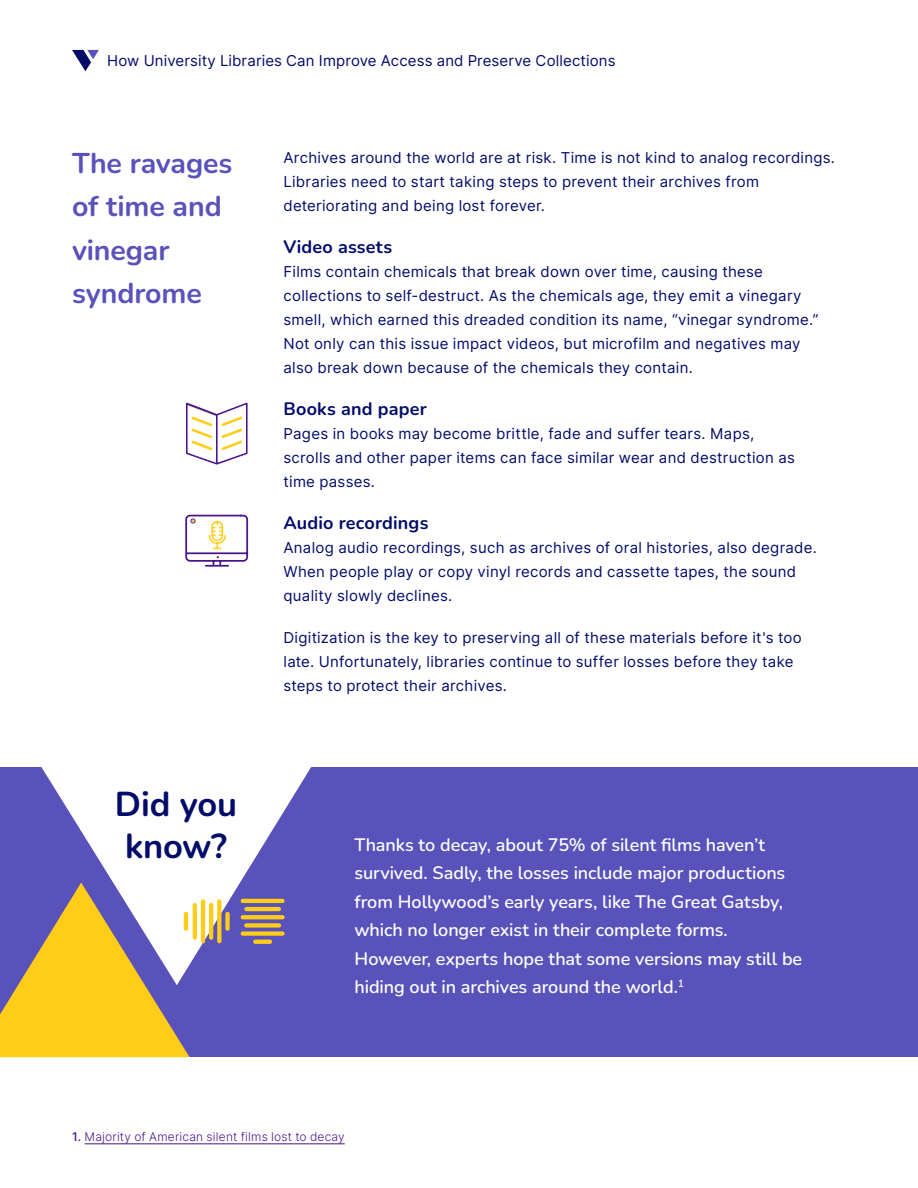
<style>
.page{position:relative;width:918px;height:1188px;background:#fff}
.page>*{position:absolute;margin:0;border:0;box-sizing:border-box;transform-origin:0 0}
.t1{font:700 34.5px/42px "Nunito";letter-spacing:-.005em;color:#030d69}
.t2{font:700 28.5px/43.5px "Nunito";letter-spacing:-.005em;color:#5952ba}
.t3{font:600 18px/28.5px "Nunito";letter-spacing:-.005em;color:#fff}
.t4{font:700 18px "Nunito";letter-spacing:.01em;color:#030d69}
.t5{font:15px/24px "Inter";letter-spacing:.015em;color:#030d69}
.t6{font:300 12px "Inter";letter-spacing:.015em;color:#4a148c}
.s1{font-weight:500}
</style>
<div class="page">
<svg style="left:72px;top:50px;width:27px;height:21px"></svg>
<div style="left:0;top:768px;width:918px;height:289px;background:#5952ba"></div>
<svg style="left:0;top:949px;width:190px;height:108px"></svg>
<svg style="left:40px;top:767px;width:272px;height:218px"></svg>
<hr style="left:201px;top:901px;width:4px;height:40px;background:#ffcc17">
<div style="left:225px;top:914px;width:5px;height:15px;background:#ffcc17"></div>
<hr style="left:184px;top:914px;width:4px;height:15px;background:#ffcc17">
<svg style="left:217px;top:901px;width:4px;height:40px"></svg>
<hr style="left:193px;top:905px;width:4px;height:33px;background:#ffcc17">
<hr style="left:209px;top:905px;width:4px;height:33px;background:#ffcc17">
<hr style="left:243px;top:899px;width:40px;height:4px;background:#ffcc17">
<svg style="left:243px;top:915px;width:40px;height:4px"></svg>
<svg style="left:255px;top:940px;width:15px;height:4px"></svg>
<div style="left:243px;top:931px;width:40px;height:5px;background:#ffcc17"></div>
<hr style="left:246px;top:907px;width:33px;height:4px;background:#ffcc17">
<div style="left:246px;top:923px;width:33px;height:5px;background:#ffcc17"></div>
<svg style="left:185px;top:402px;width:63px;height:63px"></svg>
<svg style="left:185px;top:514px;width:64px;height:53px"></svg>
<hr style="left:85px;top:1143px;width:260px;height:1px;background:#4a148c">
<p class="t5" style="left:107px;top:48px;width:510px">How University Libraries Can Improve Access and Preserve Collections</p>
<h2 class="t2" style="left:72px;top:140px;width:162px">The ravages of time and vinegar syndrome</h2>
<p class="t5" style="left:284px;top:145px;width:553px">Archives around the world are at risk. Time is not kind to analog recordings.<br>Libraries need to start taking steps to prevent their archives from deteriorating and being lost forever.</p>
<p class="t4" style="left:284px;top:234px;width:110px">Video assets</p>
<p class="t5" style="left:284px;top:259px;width:537px">Films contain chemicals that break down over time, causing these collections to self-destruct. As the chemicals age, they emit a vinegary smell, which earned this dreaded condition its name, “vinegar syndrome.” Not only can this issue impact videos, but microfilm and negatives may also break down because of the chemicals they contain.</p>
<p class="t4" style="left:284px;top:396px;width:145px">Books and paper</p>
<p class="t5" style="left:284px;top:421px;width:513px">Pages in books may become brittle, fade and suffer tears. Maps, scrolls and other paper items can face similar wear and destruction as time passes.</p>
<p class="t4" style="left:284px;top:510px;width:146px">Audio recordings</p>
<p class="t5" style="left:284px;top:535px;width:535px">Analog audio recordings, such as archives of oral histories, also degrade.<br>When people play or copy vinyl records and cassette tapes, the sound quality slowly declines.</p>
<p class="t5" style="left:284px;top:625px;width:520px">Digitization is the key to preserving all of these materials before it's too late. Unfortunately, libraries continue to suffer losses before they take steps to protect their archives.</p>
<h1 class="t1" style="left:115px;top:782px;width:124px">Did you know?</h1>
<p class="t3" style="left:354px;top:830px;width:449px">Thanks to decay, about 75% of silent films haven’t survived. Sadly, the losses include major productions from Hollywood’s early years, like The Great Gatsby, which no longer exist in their complete forms.<br>However, experts hope that some versions may still be hiding out in archives around the world.<sup>1</sup></p>
<p class="t6" style="left:72px;top:1128px;width:274px"><span class="s1">1.</span> Majority of American silent films lost to decay</p>
</div>
